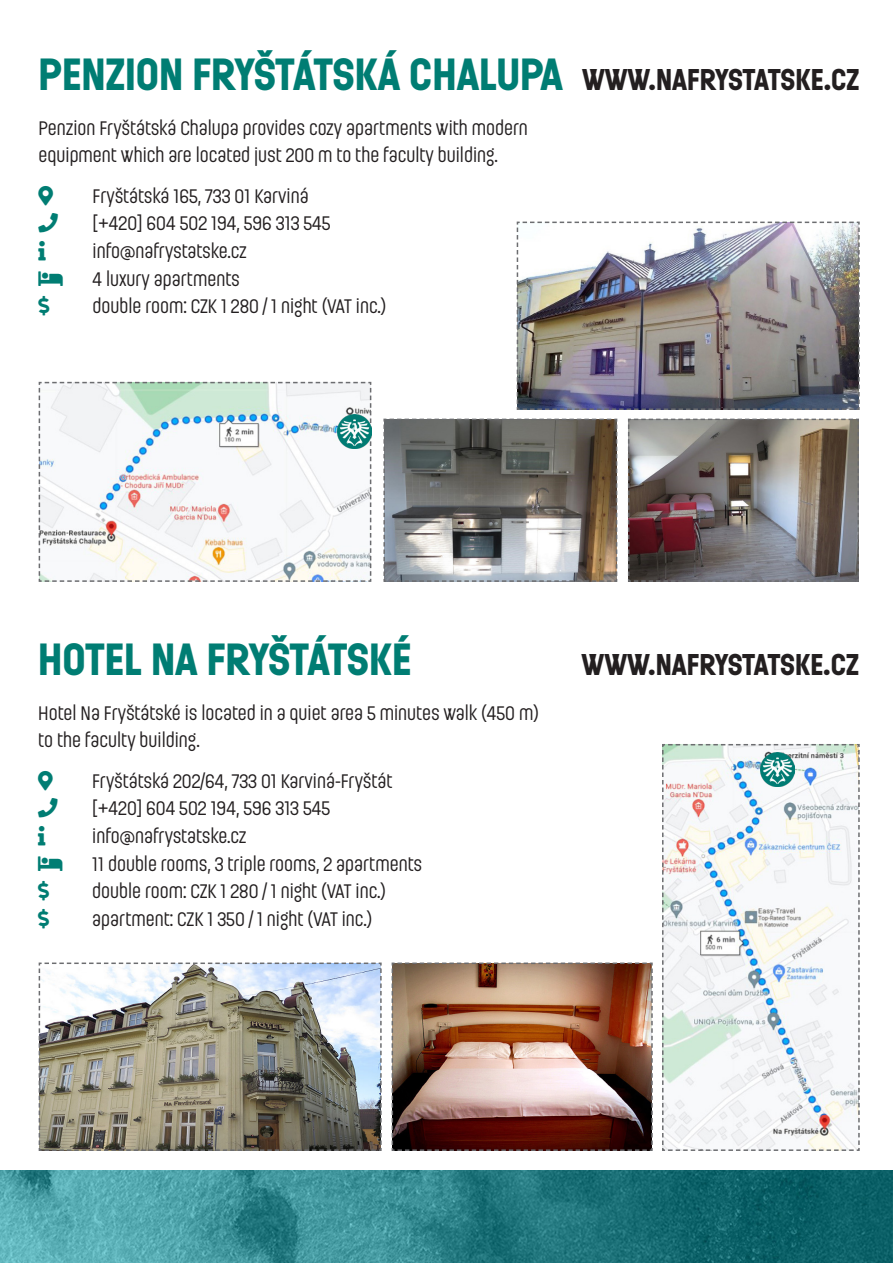
<style>
.page{position:relative;width:893px;height:1263px;background:#fff}
.page>*{position:absolute;margin:0;border:0;box-sizing:border-box;transform-origin:0 0}
.nadpis{font:700 45px "Ladislav";color:#007d73}
.nadpis-2{font:700 30px "Ladislav";color:#231f20}
.odstavec{font:19.5px "Ladislav";color:#231f20}
.odstavec-2{font:19.5px "Font Awesome 5 Free Solid";color:#007d73}
.s1{font-size:30px;color:#231f20}
</style>
<div class="page">
<img style="left:1px;top:1170px;width:892px;height:93px">
<hr style="left:0;top:1170px;width:1px;height:93px;background:#007d73">
<svg style="left:662px;top:744px;width:198px;height:407px"></svg>
<img style="left:391px;top:962px;width:262px;height:189px">
<img style="left:38px;top:962px;width:344px;height:189px">
<svg style="left:38px;top:381px;width:334px;height:201px"></svg>
<svg style="left:383px;top:418px;width:235px;height:164px;background:#7f7d79"></svg>
<img style="left:628px;top:418px;width:231px;height:164px">
<img style="left:516px;top:221px;width:344px;height:189px">
<img style="left:761px;top:753px;width:33px;height:33px">
<img style="left:338px;top:415px;width:33px;height:33px">
<p class="nadpis" style="left:39px;top:46px;width:822px">PENZION FRYŠTÁTSKÁ CHALUPA <span class="s1">WWW.NAFRYSTATSKE.CZ</span></p>
<p class="odstavec" style="left:39px;top:116px;width:491px">Penzion Fryštátská Chalupa provides cozy apartments with modern</p>
<p class="odstavec" style="left:39px;top:143px;width:461px">equipment which are located just 200 m to the faculty building.</p>
<p class="odstavec" style="left:93px;top:184px;width:217px">Fryštátská 165, 733 01 Karviná</p>
<p class="odstavec" style="left:93px;top:212px;width:240px">[+420] 604 502 194, 596 313 545</p>
<p class="odstavec" style="left:93px;top:239px;width:156px">info@nafrystatske.cz</p>
<p class="odstavec" style="left:93px;top:267px;width:148px">4 luxury apartments</p>
<p class="odstavec-2" style="left:39px;top:296px;width:13px">□●●▲■</p>
<p class="odstavec" style="left:93px;top:294px;width:295px">double room: CZK 1 280 / 1 night (VAT inc.)</p>
<p class="nadpis" style="left:38px;top:631px;width:375px">HOTEL NA FRYŠTÁTSKÉ</p>
<p class="odstavec" style="left:38px;top:701px;width:502px">Hotel Na Fryštátské is located in a quiet area 5 minutes walk (450 m)</p>
<p class="odstavec" style="left:38px;top:728px;width:163px">to the faculty building.</p>
<p class="odstavec" style="left:92px;top:769px;width:302px">Fryštátská 202/64, 733 01 Karviná-Fryštát</p>
<p class="odstavec" style="left:92px;top:796px;width:240px">[+420] 604 502 194, 596 313 545</p>
<p class="odstavec" style="left:92px;top:824px;width:156px">info@nafrystatske.cz</p>
<p class="odstavec" style="left:92px;top:852px;width:331px">11 double rooms, 3 triple rooms, 2 apartments</p>
<p class="odstavec-2" style="left:38px;top:881px;width:13px">□●●▲■</p>
<p class="odstavec" style="left:92px;top:879px;width:295px">double room: CZK 1 280 / 1 night (VAT inc.)</p>
<p class="odstavec-2" style="left:38px;top:909px;width:13px">□●●▲■</p>
<p class="odstavec" style="left:92px;top:907px;width:282px">apartment: CZK 1 350 / 1 night (VAT inc.)</p>
<p class="nadpis-2" style="left:582px;top:646px;width:279px">WWW.NAFRYSTATSKE.CZ</p>
</div>
